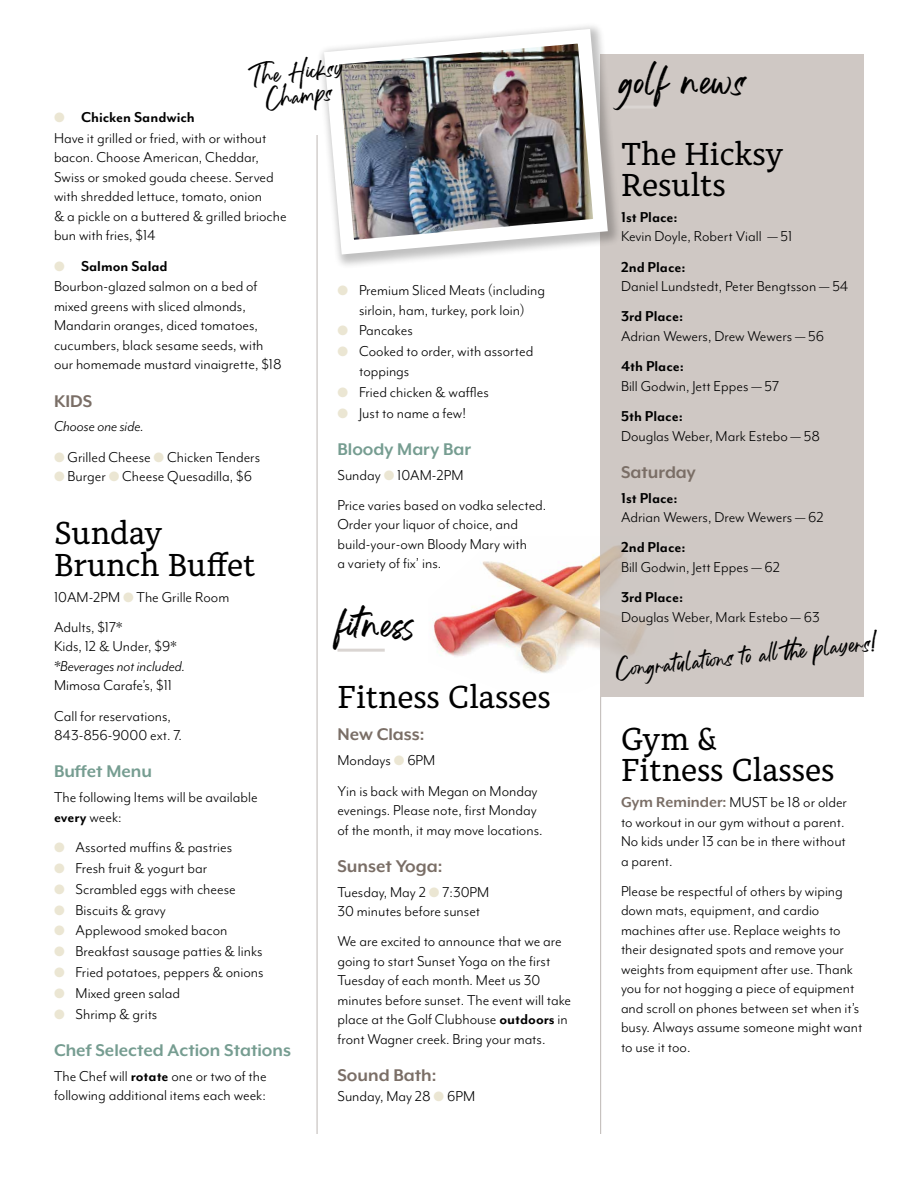
<style>
.page{position:relative;width:918px;height:1188px;background:#fff}
.page>*{position:absolute;margin:0;border:0;box-sizing:border-box;transform-origin:0 0}
.t1{font:31.5px/31.5px "Alkes";color:#000}
.t2{font:27px "Costa Rica";letter-spacing:-.005em;color:#000}
.t3{font:700 19.5px "Mr Eaves XL Mod OT";color:#769d91}
.t4{font:700 19.5px "Mr Eaves XL Mod OT";color:#7a6e66}
.t5{font:16.5px/19.5px "Mr Eaves Mod OT";color:#000}
.t6{font:700 16.5px "Mr Eaves Mod OT";color:#000}
.t7{font:italic 16.5px "Mr Eaves Mod OT";color:#000}
.t8{font:15.75px/24px "Costa Rica";color:#000;text-align:center}
.s1{color:#ebe6d3}
.s2{font-weight:700}
.s3{font-family:"Mr Eaves XL Mod OT";font-weight:700;color:#7a6e66}
</style>
<div class="page">
<img style="left:433px;top:537px;width:168px;height:156px">
<div style="left:601px;top:54px;width:263px;height:643px;background:#cfc8c4"></div>
<hr style="left:317px;top:135px;width:1px;height:999px;background:#7a6e66">
<hr style="left:600px;top:697px;width:1px;height:437px;background:#7a6e66">
<hr style="left:621px;top:106px;width:34px;height:3px;background:#dad5d2">
<hr style="left:338px;top:649px;width:47px;height:3px;background:#dad5d2">
<div style="left:316px;top:22px;width:307px;height:248px;background:#000;opacity:.25"></div>
<img style="left:317px;top:22px;width:298px;height:240px">
<p class="t8" style="left:248px;top:70px;width:97px;rotate:-6deg">The Hicksy<br>Champs</p>
<p class="t5" style="left:54px;top:107px;width:234px"><span class="s1">●</span> <span class="s2">Chicken Sandwich<br></span>Have it grilled or fried, with or without bacon. Choose American, Cheddar,<br>Swiss or smoked gouda cheese. Served with shredded lettuce, tomato, onion<br>&amp; a pickle on a buttered &amp; grilled brioche bun with fries, $14</p>
<p class="t5" style="left:54px;top:256px;width:229px"><span class="s1">●</span> <span class="s2">Salmon Salad<br></span>Bourbon-glazed salmon on a bed of mixed greens with sliced almonds,<br>Mandarin oranges, diced tomatoes, cucumbers, black sesame seeds, with our homemade mustard vinaigrette, $18</p>
<p class="t4" style="left:54px;top:391px;width:40px">KIDS</p>
<p class="t7" style="left:54px;top:418px;width:91px">Choose one side.</p>
<p class="t5" style="left:54px;top:447px;width:208px"><span class="s1">●</span> Grilled Cheese <span class="s1">●</span> Chicken Tenders</p>
<p class="t5" style="left:54px;top:467px;width:200px"><span class="s1">●</span> Burger <span class="s1">●</span> Cheese Quesadilla, $6</p>
<h1 class="t1" style="left:54px;top:517px;width:203px">Sunday<br>Brunch Buffet</h1>
<p class="t5" style="left:54px;top:582px;width:177px;line-height:30.3px">10AM-2PM <span class="s1">●</span> The Grille Room<br>Adults, $17*</p>
<p class="t5" style="left:54px;top:637px;width:124px">Kids, 12 &amp; Under, $9*</p>
<p class="t7" style="left:54px;top:657px;width:133px">*Beverages not included.</p>
<p class="t5" style="left:54px;top:671px;width:120px;line-height:30.3px">Mimosa Carafe’s, $11<br>Call for reservations,</p>
<p class="t5" style="left:54px;top:726px;width:129px">843-856-9000 ext. 7.</p>
<p class="t3" style="left:54px;top:762px;width:100px">Buffet Menu</p>
<p class="t5" style="left:54px;top:788px;width:205px">The following Items will be available <span class="s2">every</span> week:</p>
<p class="t5" style="left:54px;top:838px;width:180px"><span class="s1">●</span> Assorted muffins &amp; pastries</p>
<p class="t5" style="left:54px;top:858px;width:155px"><span class="s1">●</span> Fresh fruit &amp; yogurt bar</p>
<p class="t5" style="left:54px;top:879px;width:183px"><span class="s1">●</span> Scrambled eggs with cheese</p>
<p class="t5" style="left:54px;top:900px;width:114px"><span class="s1">●</span> Biscuits &amp; gravy</p>
<p class="t5" style="left:54px;top:921px;width:175px"><span class="s1">●</span> Applewood smoked bacon</p>
<p class="t5" style="left:54px;top:942px;width:210px"><span class="s1">●</span> Breakfast sausage patties &amp; links</p>
<p class="t5" style="left:54px;top:963px;width:211px"><span class="s1">●</span> Fried potatoes, peppers &amp; onions</p>
<p class="t5" style="left:54px;top:984px;width:127px"><span class="s1">●</span> Mixed green salad</p>
<p class="t5" style="left:54px;top:1004px;width:105px"><span class="s1">●</span> Shrimp &amp; grits</p>
<p class="t3" style="left:54px;top:1040px;width:239px">Chef Selected Action Stations</p>
<p class="t5" style="left:54px;top:1067px;width:214px">The Chef will <span class="s2">rotate</span> one or two of the following additional items each week:</p>
<p class="t5" style="left:338px;top:281px;width:209px;text-align:center"><span class="s1">●</span> Premium Sliced Meats (including sirloin, ham, turkey, pork loin)</p>
<p class="t5" style="left:338px;top:321px;width:77px"><span class="s1">●</span> Pancakes</p>
<p class="t5" style="left:359px;top:342px;width:176px;text-indent:-22px"><span class="s1">●</span> Cooked to order, with assorted toppings</p>
<p class="t5" style="left:338px;top:382px;width:153px"><span class="s1">●</span> Fried chicken &amp; waffles</p>
<p class="t5" style="left:338px;top:403px;width:130px"><span class="s1">●</span> Just to name a few!</p>
<p class="t3" style="left:338px;top:439px;width:135px">Bloody Mary Bar</p>
<p class="t5" style="left:338px;top:460px;width:210px;line-height:30.3px">Sunday <span class="s1">●</span> 10AM-2PM<br>Price varies based on vodka selected.</p>
<p class="t5" style="left:338px;top:515px;width:191px">Order your liquor of choice, and build-your-own Bloody Mary with a variety of fix’ ins.</p>
<h2 class="t2" style="left:338px;top:617px;width:81px">fitness</h2>
<h1 class="t1" style="left:338px;top:680px;width:215px">Fitness Classes</h1>
<p class="t4" style="left:338px;top:725px;width:88px">New Class:</p>
<p class="t5" style="left:338px;top:745px;width:202px;line-height:30.3px">Mondays <span class="s1">●</span> 6PM<br>Yin is back with Megan on Monday</p>
<p class="t5" style="left:338px;top:801px;width:207px">evenings. Please note, first Monday of the month, it may move locations.</p>
<p class="t4" style="left:338px;top:856px;width:106px">Sunset Yoga:</p>
<p class="t5" style="left:338px;top:882px;width:153px">Tuesday, May 2 <span class="s1">●</span> 7:30PM<br>30 minutes before sunset</p>
<p class="t5" style="left:338px;top:932px;width:235px">We are excited to announce that we are going to start Sunset Yoga on the first Tuesday of each month. Meet us 30 minutes before sunset. The event will take place at the Golf Clubhouse <span class="s2">outdoors</span> in front Wagner creek. Bring your mats.</p>
<p class="t4" style="left:338px;top:1066px;width:101px">Sound Bath:</p>
<p class="t5" style="left:338px;top:1086px;width:139px">Sunday, May 28 <span class="s1">●</span> 6PM</p>
<h2 class="t2" style="left:621px;top:74px;width:126px">golf news</h2>
<h1 class="t1" style="left:621px;top:137px;width:164px">The Hicksy<br>Results</h1>
<p class="t6" style="left:621px;top:208px;width:58px">1st Place:</p>
<p class="t5" style="left:621px;top:227px;width:173px">Kevin Doyle, Robert Viall — 51</p>
<p class="t6" style="left:621px;top:258px;width:66px">2nd Place:</p>
<p class="t5" style="left:621px;top:277px;width:229px">Daniel Lundstedt, Peter Bengtsson — 54</p>
<p class="t6" style="left:621px;top:308px;width:64px">3rd Place:</p>
<p class="t5" style="left:621px;top:326px;width:205px">Adrian Wewers, Drew Wewers — 56</p>
<p class="t6" style="left:621px;top:357px;width:65px">4th Place:</p>
<p class="t5" style="left:621px;top:376px;width:160px">Bill Godwin, Jett Eppes — 57</p>
<p class="t6" style="left:621px;top:407px;width:63px">5th Place:</p>
<p class="t5" style="left:621px;top:426px;width:200px">Douglas Weber, Mark Estebo — 58</p>
<p class="t4" style="left:621px;top:462px;width:76px">Saturday</p>
<p class="t6" style="left:621px;top:489px;width:58px">1st Place:</p>
<p class="t5" style="left:621px;top:508px;width:204px">Adrian Wewers, Drew Wewers — 62</p>
<p class="t6" style="left:621px;top:539px;width:66px">2nd Place:</p>
<p class="t5" style="left:621px;top:557px;width:161px">Bill Godwin, Jett Eppes — 62</p>
<p class="t6" style="left:621px;top:588px;width:64px">3rd Place:</p>
<p class="t5" style="left:621px;top:607px;width:200px">Douglas Weber, Mark Estebo — 63</p>
<p class="t8" style="left:615px;top:663px;width:267px;rotate:-6deg">Con gratulation s to all th e players!</p>
<h1 class="t1" style="left:621px;top:722px;width:215px">Gym &amp;<br>Fitness Classes</h1>
<p class="t5" style="left:621px;top:793px;width:228px"><span class="s3">Gym Reminder:</span> MUST be 18 or older to workout in our gym without a parent.<br>No kids under 13 can be in there without a parent.</p>
<p class="t5" style="left:621px;top:881px;width:243px">Please be respectful of others by wiping down mats, equipment, and cardio machines after use. Replace weights to their designated spots and remove your weights from equipment after use. Thank you for not hogging a piece of equipment and scroll on phones between set when it’s busy. Always assume someone might want to use it too.</p>
</div>
